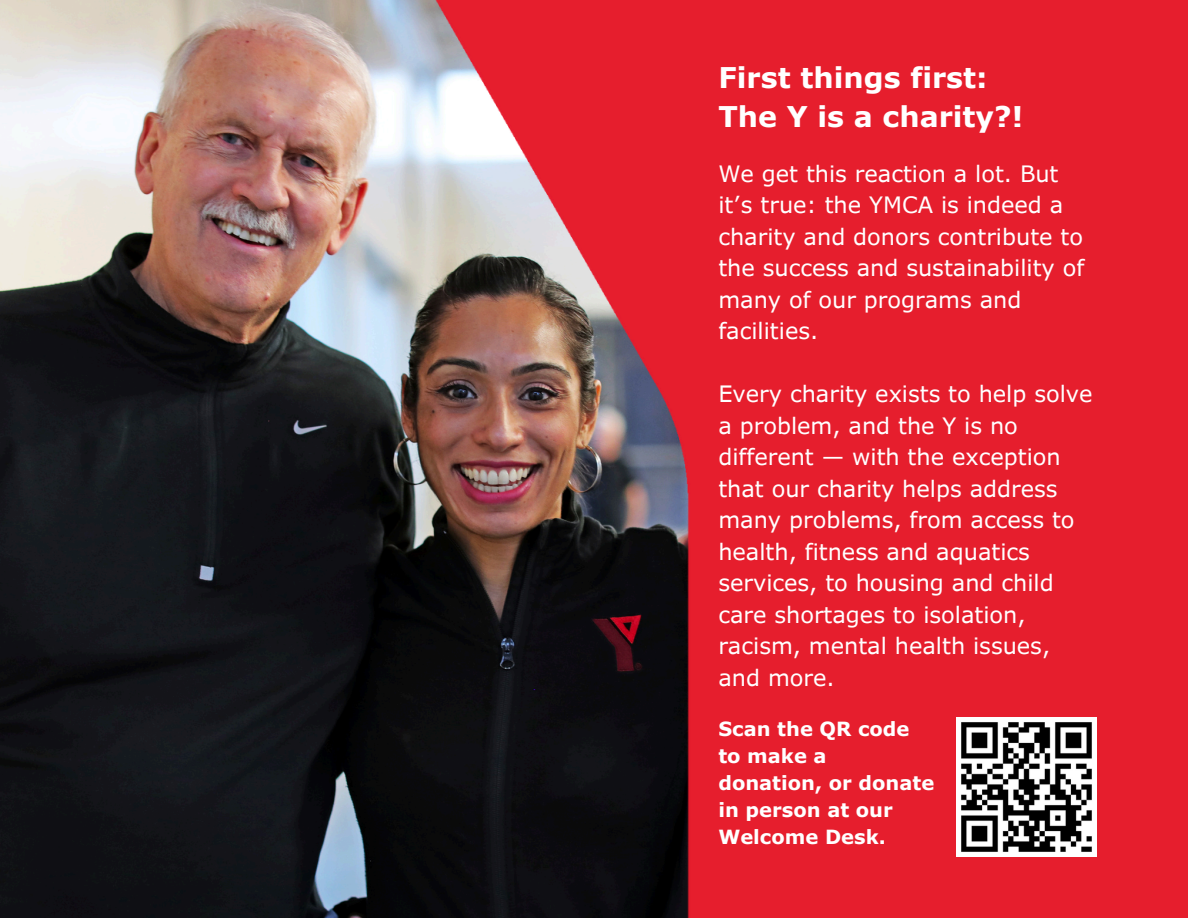
<style>
.page{position:relative;width:1188px;height:918px;background:#fff}
.page>*{position:absolute;margin:0;border:0;box-sizing:border-box;transform-origin:0 0}
.t1{font:700 28.5px/39.3px "Verdana Pro";color:#fff}
.t2{font:22.5px/31.5px "Verdana Pro";color:#fff}
.t3{font:700 19.5px/27px "Verdana Pro";color:#fff}
</style>
<div class="page">
<img style="left:0;top:0;width:162px;height:918px">
<img style="left:162px;top:0;width:1026px;height:918px">
<img style="left:957px;top:717px;width:139px;height:140px">
<h2 class="t1" style="left:718px;top:57px;width:306px">First things first:<br>The Y is a charity?!</h2>
<h2 class="t2" style="left:718px;top:157px;width:367px">We get this reaction a lot. But it’s true: the YMCA is indeed a charity and donors contribute to the success and sustainability of many of our programs and facilities.</h2>
<p class="t2" style="left:718px;top:378px;width:376px">Every charity exists to help solve a problem, and the Y is no different — with the exception that our charity helps address many problems, from access to health, fitness and aquatics services, to housing and child care shortages to isolation, racism, mental health issues, and more.</p>
<p class="t3" style="left:718px;top:714px;width:217px">Scan the QR code to make a donation, or donate in person at our<br>Welcome Desk.</p>
</div>
